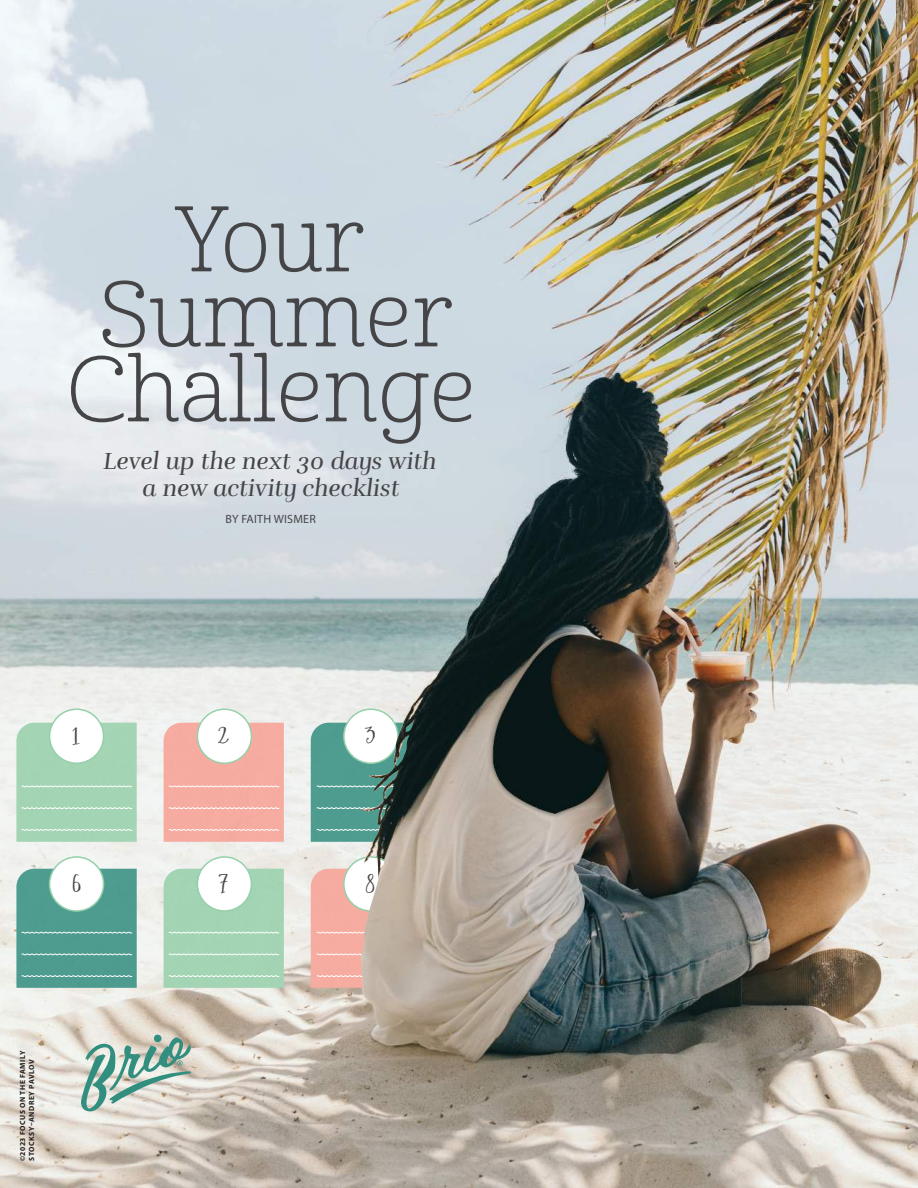
<style>
.page{position:relative;width:918px;height:1188px;background:#fff}
.page>*{position:absolute;margin:0;border:0;box-sizing:border-box;transform-origin:0 0}
.t1{font:90px/75px "Cabrito Nor Lig";color:#454547;text-align:center}
.t2{font:37.5px "Freshly Baked Serif";color:#454547}
.t3{font:italic 24px/27px "Rufina";letter-spacing:.01em;color:#454547;text-align:center}
.t4{font:12px "Myriad Pro";letter-spacing:.02em;color:#454547}
.t5{font:700 7.5px/9px "Myriad Pro";letter-spacing:.07em;color:#221f1f}
</style>
<div class="page">
<img style="left:0;top:0;width:918px;height:1188px">
<svg style="left:81px;top:1035px;width:110px;height:76px;background:#afc5ba"></svg>
<div style="left:50px;top:857px;width:54px;height:54px;background:#fff;border-radius:50%"></div>
<div style="left:197px;top:857px;width:54px;height:54px;background:#fff;border-radius:50%"></div>
<svg style="left:344px;top:857px;width:54px;height:54px"></svg>
<svg style="left:16px;top:869px;width:121px;height:119px;background:#6baca1"></svg>
<svg style="left:164px;top:869px;width:120px;height:119px;background:#b1dabf"></svg>
<svg style="left:311px;top:869px;width:49px;height:119px;background:#f5b5aa"></svg>
<div style="left:50px;top:709px;width:54px;height:54px;background:#fff;border-radius:50%"></div>
<div style="left:197px;top:709px;width:54px;height:54px;background:#fff;border-radius:50%"></div>
<svg style="left:344px;top:709px;width:54px;height:54px"></svg>
<svg style="left:16px;top:723px;width:121px;height:119px;background:#b1dabf"></svg>
<svg style="left:164px;top:723px;width:120px;height:119px;background:#f5b8ae"></svg>
<svg style="left:311px;top:723px;width:49px;height:119px;background:#62a79c"></svg>
<img style="left:360px;top:667px;width:177px;height:374px">
<h1 class="t1" style="left:66px;top:211px;width:411px">Your<br>Summer<br>Challenge</h1>
<p class="t3" style="left:104px;top:450px;width:335px">Level up the next 30 days with a new activity checklist</p>
<p class="t4" style="left:226px;top:511px;width:92px">BY FAITH WISMER</p>
<h2 class="t2" style="left:72px;top:710px;width:9px">1</h2>
<h2 class="t2" style="left:218px;top:710px;width:12px">2</h2>
<h2 class="t2" style="left:365px;top:710px;width:12px">3</h2>
<h2 class="t2" style="left:72px;top:858px;width:10px">6</h2>
<h2 class="t2" style="left:219px;top:858px;width:11px">7</h2>
<h2 class="t2" style="left:365px;top:858px;width:11px">8</h2>
<p class="t5" style="left:18px;top:1161px;width:112px;rotate:-90deg">©2023 FOCUS ON THE FAMILY<br>STOCKSY–ANDREY PAVLOV</p>
</div>
